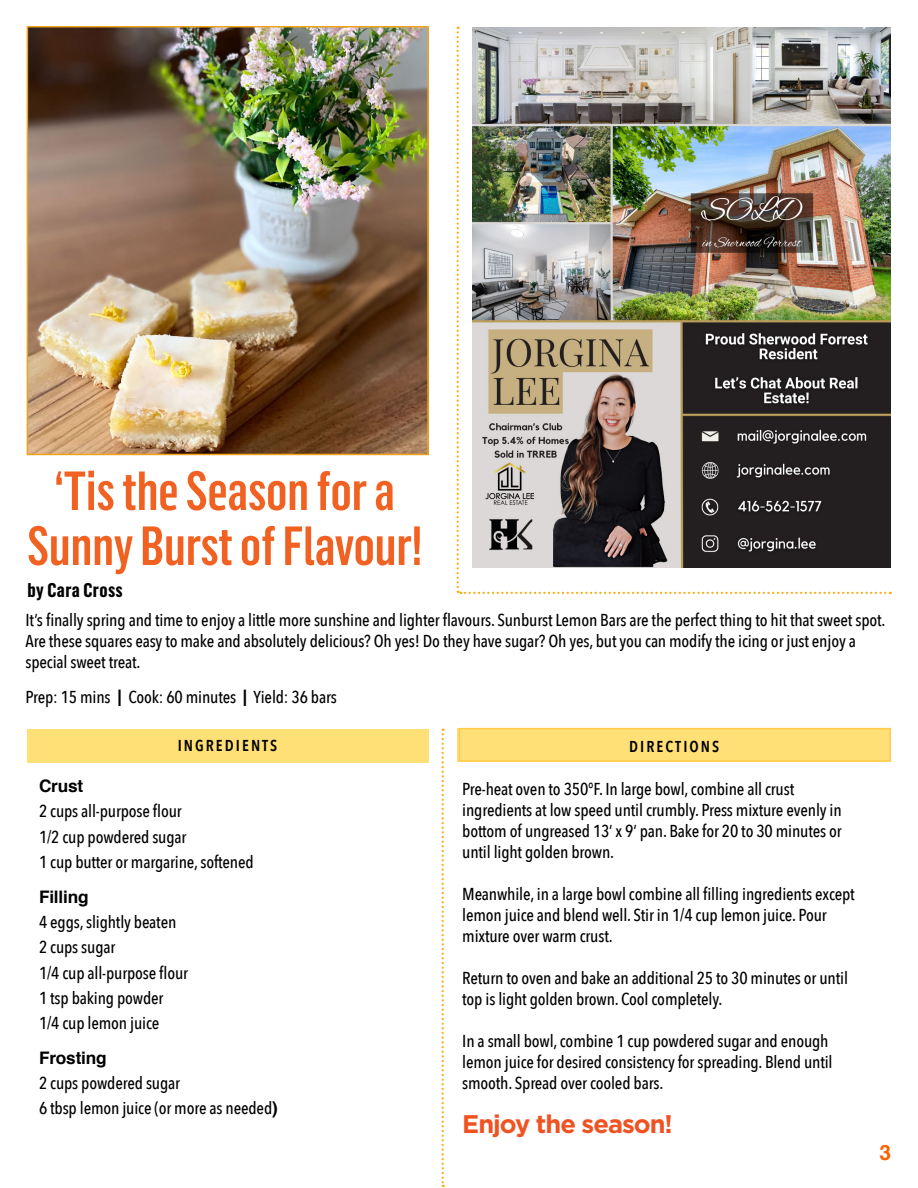
<style>
.page{position:relative;width:918px;height:1188px;background:#fff}
.page>*{position:absolute;margin:0;border:0;box-sizing:border-box;transform-origin:0 0}
.t1{font:500 54px/54.9px "Flama Condensed";letter-spacing:-.01em;color:#f16122;text-align:center}
.t2{font:700 25.5px "Gotham";letter-spacing:-.04em;color:#f05323}
.t3{font:700 21px "Helvetica";color:#ff6300}
.t4{font:700 19.5px "Flama Condensed";letter-spacing:.02em;color:#000}
.t5{font:500 17.25px/21px "Avenir Next Condensed";letter-spacing:-.01em;color:#000}
.t6{font:700 17.25px "Helvetica";letter-spacing:-.01em;color:#000}
.t7{font:600 15.75px "Avenir Next Condensed";letter-spacing:.13em;color:#000}
.s1{font-size:23.25px}
.s2{font-family:"Helvetica";font-weight:700}
</style>
<div class="page">
<div style="left:27px;top:729px;width:401px;height:33px;background:#ffe077"></div>
<div style="left:458px;top:728px;width:433px;height:34px;background:#ffe077"></div>
<div style="left:459px;top:728px;width:432px;height:34px;border:2px solid #ffcc4e"></div>
<img style="left:30px;top:29px;width:396px;height:423px">
<div style="left:27px;top:26px;width:402px;height:429px;border:2px solid #eea420"></div>
<svg style="left:457px;top:27px;width:434px;height:567px"></svg>
<svg style="left:442px;top:729px;width:2px;height:458px"></svg>
<img style="left:472px;top:27px;width:419px;height:540px">
<h1 class="t1" style="left:27px;top:462px;width:397px">‘Tis the Season for a<br>Sunny Burst of Flavour!</h1>
<p class="t4" style="left:28px;top:578px;width:97px">by Cara Cross</p>
<p class="t5" style="left:26px;top:610px;width:861px">It’s finally spring and time to enjoy a little more sunshine and lighter flavours. Sunburst Lemon Bars are the perfect thing to hit that sweet spot.<br>Are these squares easy to make and absolutely delicious? Oh yes! Do they have sugar? Oh yes, but you can modify the icing or just enjoy a special sweet treat.</p>
<p class="t5" style="left:26px;top:686px;width:313px">Prep: 15 mins <span class="s1">I</span> Cook: 60 minutes <span class="s1">I</span> Yield: 36 bars</p>
<p class="t7" style="left:178px;top:732px;width:101px">INGREDIENTS</p>
<p class="t7" style="left:629px;top:733px;width:91px">DIRECTIONS</p>
<p class="t6" style="left:39px;top:774px;width:46px">Crust</p>
<p class="t5" style="left:39px;top:799px;width:216px;line-height:25.3px">2 cups all-purpose flour<br>1/2 cup powdered sugar<br>1 cup butter or margarine, softened</p>
<p class="t6" style="left:39px;top:885px;width:51px">Filling</p>
<p class="t5" style="left:39px;top:909px;width:151px;line-height:25.3px">4 eggs, slightly beaten<br>2 cups sugar<br>1/4 cup all-purpose flour<br>1 tsp baking powder<br>1/4 cup lemon juice</p>
<p class="t6" style="left:39px;top:1046px;width:69px">Frosting</p>
<p class="t5" style="left:39px;top:1070px;width:240px;line-height:25.3px">2 cups powdered sugar<br>6 tbsp lemon juice (or more as needed<span class="s2">)</span></p>
<p class="t5" style="left:462px;top:779px;width:381px">Pre-heat oven to 350°F. In large bowl, combine all crust ingredients at low speed until crumbly. Press mixture evenly in bottom of ungreased 13’ x 9’ pan. Bake for 20 to 30 minutes or until light golden brown.</p>
<p class="t5" style="left:462px;top:884px;width:394px">Meanwhile, in a large bowl combine all filling ingredients except lemon juice and blend well. Stir in 1/4 cup lemon juice. Pour mixture over warm crust.</p>
<p class="t5" style="left:462px;top:968px;width:387px">Return to oven and bake an additional 25 to 30 minutes or until top is light golden brown. Cool completely.</p>
<p class="t5" style="left:462px;top:1031px;width:372px">In a small bowl, combine 1 cup powdered sugar and enough lemon juice for desired consistency for spreading. Blend until smooth. Spread over cooled bars.</p>
<h2 class="t2" style="left:462px;top:1107px;width:212px">Enjoy the season!</h2>
<p class="t3" style="left:879px;top:1138px;width:13px">3</p>
</div>
